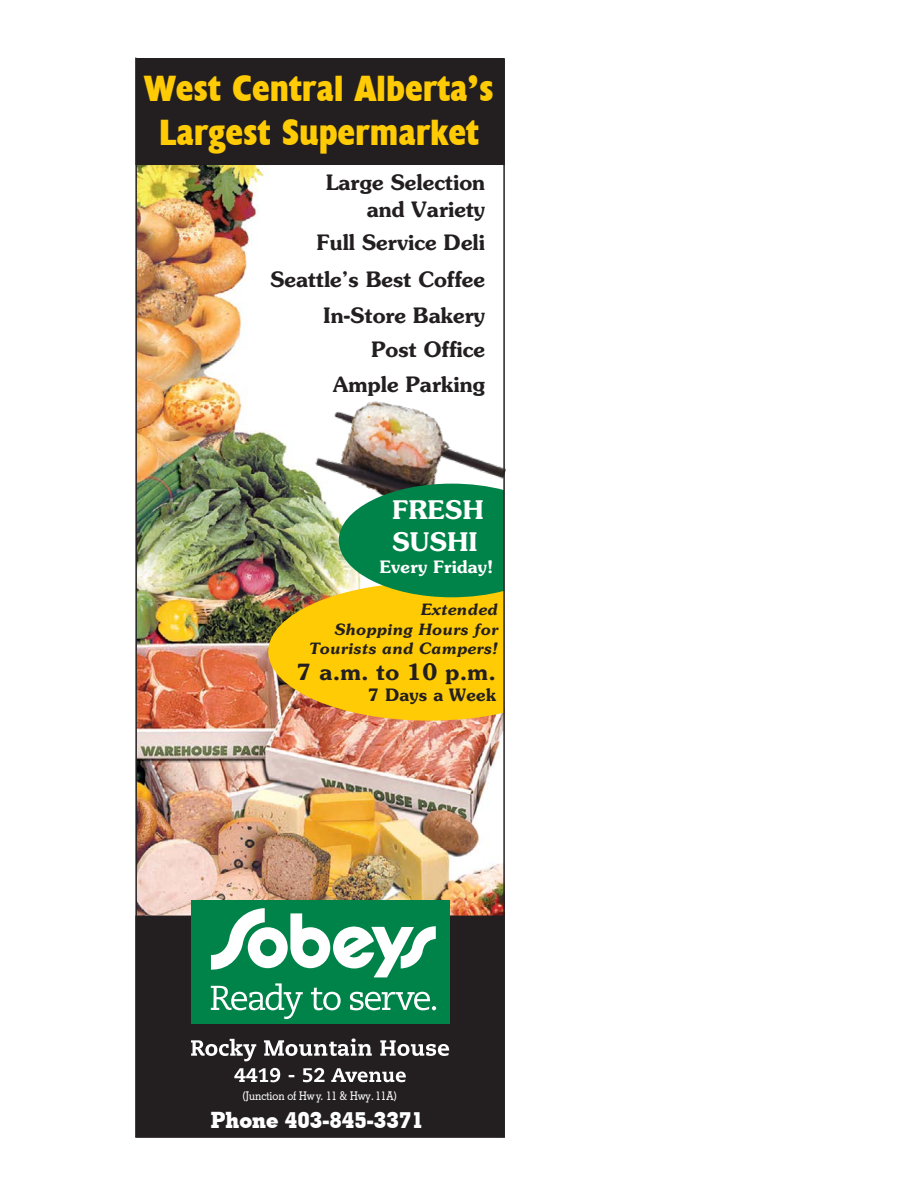
<style>
.page{position:relative;width:918px;height:1188px;background:#fff}
.page>*{position:absolute;margin:0;border:0;box-sizing:border-box;transform-origin:0 0}
.t1{font:700 condensed 36.75px/44.1px "Humanist 521 BT Xtra";color:#ffcb05;text-align:center}
.t2{font:700 25.5px/31.5px "Southern";letter-spacing:.01em;color:#fff}
.t3{font:700 22.5px "Geometric Slab 703 BT Xtra";color:#fff}
.t4{font:700 22.2px "Southern";color:#231f20}
.t5{font:700 21.15px/35.4px "Southern";color:#231f20;text-align:right}
.t6{font:700 16.95px "Southern";letter-spacing:.01em;color:#fff}
.t7{font:700 16.95px "Southern";letter-spacing:.01em;color:#231f20}
.t8{font:italic 700 15.45px/19.5px "Southern";letter-spacing:.01em;color:#231f20;text-align:right}
.t9{font:500 12px "Geometric Slab 703 BT";color:#fff;scale:.88 1}
</style>
<div class="page">
<img style="left:135px;top:58px;width:370px;height:1080px">
<h1 class="t1" style="left:144px;top:66px;width:351px">West Central Alberta’s<br>Largest Supermarket</h1>
<p class="t5" style="left:326px;top:168px;width:161px;line-height:27px">Large Selection and Variety</p>
<p class="t5" style="left:270px;top:225px;width:216px">Full Service Deli<br>Seattle’s Best Coffee<br>In-Store Bakery<br>Post Office<br>Ample Parking</p>
<p class="t2" style="left:393px;top:494px;width:92px">FRESH<br>SUSHI</p>
<p class="t6" style="left:380px;top:556px;width:115px">Every Friday!</p>
<p class="t8" style="left:309px;top:600px;width:190px">Extended<br>Shopping Hours for<br>Tourists and Campers!</p>
<p class="t4" style="left:297px;top:657px;width:201px">7 a.m. to 10 p.m.</p>
<p class="t7" style="left:368px;top:684px;width:130px">7 Days a Week</p>
<p class="t9" style="left:242px;top:1089px;width:177px">(Junction of Hwy. 11 &amp; Hwy. 11A)</p>
<p class="t3" style="left:211px;top:1106px;width:215px">Phone 403-845-3371</p>
</div>
